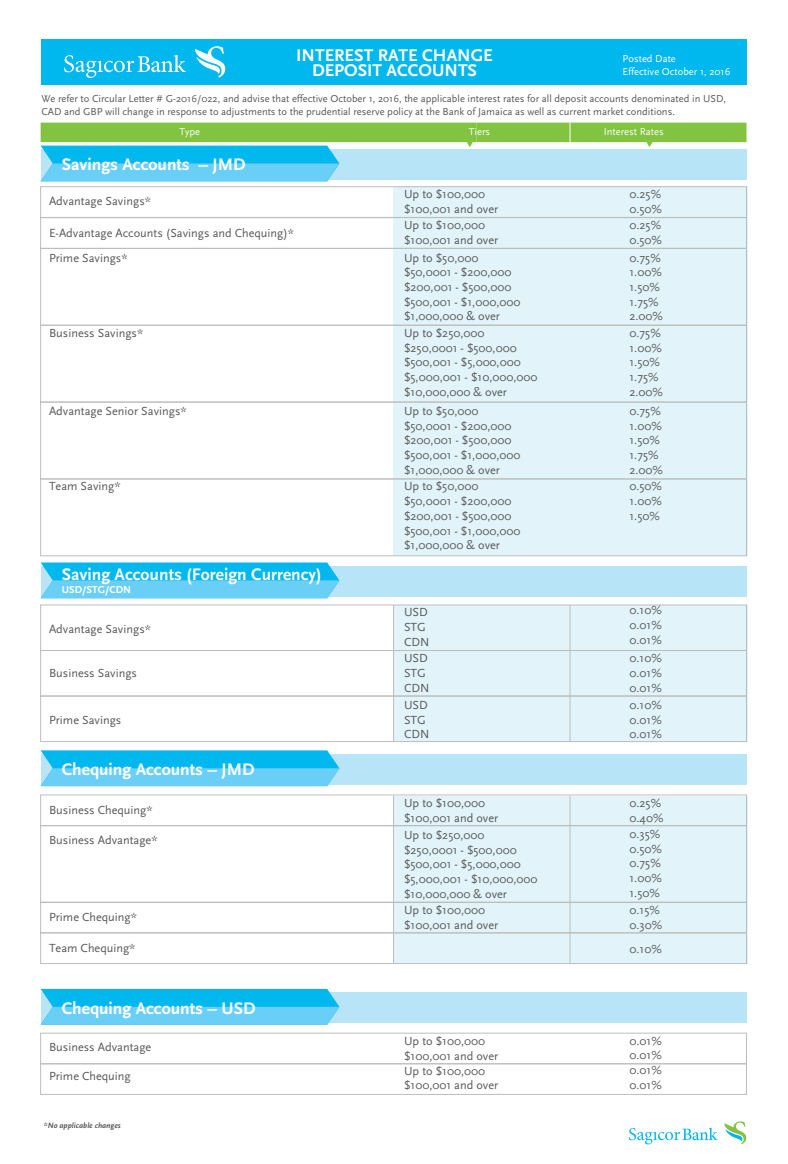
<style>
.page{position:relative;width:788px;height:1164px;background:#fff}
.page>*{position:absolute;margin:0;border:0;box-sizing:border-box;transform-origin:0 0}
.t1{font:700 17.76px/15.3px "Scala Sans";color:#fff;text-align:center}
.t2{font:700 17.5px "Scala Sans";color:#fff}
.t3{font:12.25px/14.7px "Scala Sans";color:#58595b}
.t4{font:10.5px/12.6px "Scala Sans";color:#58595b}
.t5{font:10.5px/12.6px "Scala Sans";color:#fff}
.t6{font:700 10.5px "Scala Sans";color:#fff}
.t7{font:italic 700 7.88px "Scala Sans";color:#58595b}
</style>
<div class="page">
<div style="left:392px;top:186px;width:355px;height:370px;background:#e2f4f9"></div>
<div style="left:392px;top:605px;width:355px;height:136px;background:#e2f4f9"></div>
<hr style="left:393px;top:605px;width:1px;height:136px;background:#bcbec0">
<hr style="left:569px;top:605px;width:1px;height:136px;background:#bcbec0">
<div style="left:392px;top:795px;width:355px;height:168px;background:#e2f4f9"></div>
<hr style="left:393px;top:795px;width:1px;height:168px;background:#bcbec0">
<hr style="left:569px;top:795px;width:1px;height:168px;background:#bcbec0">
<div style="left:41px;top:566px;width:705px;height:30px;background:#b7e4f7"></div>
<svg style="left:41px;top:562px;width:298px;height:36px;background:#3cc5f2"></svg>
<div style="left:41px;top:753px;width:705px;height:31px;background:#b7e4f7"></div>
<svg style="left:41px;top:750px;width:298px;height:36px;background:#3cc4f2"></svg>
<svg style="left:41px;top:123px;width:705px;height:58px;background:#8cd3ba"></svg>
<div style="left:41px;top:39px;width:705px;height:46px;background:#00b7ee"></div>
<svg style="left:724px;top:1121px;width:22px;height:23px"></svg>
<svg style="left:628px;top:1127px;width:89px;height:17px"></svg>
<svg style="left:195px;top:46px;width:30px;height:31px"></svg>
<svg style="left:64px;top:55px;width:122px;height:23px"></svg>
<div style="left:40px;top:186px;width:706px;height:32px;border:1px solid #bcbebd"></div>
<div style="left:40px;top:604px;width:706px;height:47px;border:1px solid #bcbebd"></div>
<div style="left:40px;top:650px;width:706px;height:46px;border:1px solid #bcbebd"></div>
<div style="left:40px;top:695px;width:706px;height:47px;border:1px solid #bcbebd"></div>
<div style="left:40px;top:217px;width:706px;height:32px;border:1px solid #bcbebd"></div>
<div style="left:40px;top:794px;width:706px;height:32px;border:1px solid #bcbebd"></div>
<div style="left:40px;top:1032px;width:706px;height:32px;border:1px solid #bcbebd"></div>
<div style="left:40px;top:1063px;width:706px;height:31px;border:1px solid #bcbebd"></div>
<div style="left:40px;top:932px;width:706px;height:32px;border:1px solid #bcbebd"></div>
<div style="left:40px;top:248px;width:706px;height:78px;border:1px solid #bcbebd"></div>
<div style="left:40px;top:325px;width:706px;height:77px;border:1px solid #bcbebd"></div>
<div style="left:40px;top:402px;width:706px;height:77px;border:1px solid #bcbebd"></div>
<div style="left:40px;top:478px;width:706px;height:78px;border:1px solid #bcbebd"></div>
<div style="left:40px;top:825px;width:706px;height:78px;border:1px solid #bcbebd"></div>
<div style="left:41px;top:992px;width:705px;height:31px;background:#b7e4f7"></div>
<svg style="left:41px;top:989px;width:298px;height:35px;background:#39c4f2"></svg>
<h1 class="t1" style="left:296px;top:48px;width:198px">INTEREST RATE CHANGE<br>DEPOSIT ACCOUNTS</h1>
<p class="t5" style="left:622px;top:53px;width:109px">Posted Date<br>Effective October 1, 2016</p>
<p class="t4" style="left:41px;top:93px;width:686px">We refer to Circular Letter # G-2016/022, and advise that effective October 1, 2016, the applicable interest rates for all deposit accounts denominated in USD,<br>CAD and GBP will change in response to adjustments to the prudential reserve policy at the Bank of Jamaica as well as current market conditions.</p>
<p class="t5" style="left:179px;top:126px;width:22px">Type</p>
<p class="t5" style="left:469px;top:126px;width:23px">Tiers</p>
<p class="t5" style="left:603px;top:126px;width:62px">Interest Rates</p>
<h2 class="t2" style="left:62px;top:154px;width:185px">Savings Accounts – JMD</h2>
<p class="t3" style="left:49px;top:194px;width:103px">Advantage Savings*</p>
<p class="t3" style="left:404px;top:187px;width:96px">Up to $100,000 $100,001 and over</p>
<p class="t3" style="left:629px;top:187px;width:34px">0.25%<br>0.50%</p>
<p class="t3" style="left:49px;top:221px;width:246px;line-height:24.4px">E-Advantage Accounts (Savings and Chequing)*<br>Prime Savings*</p>
<p class="t3" style="left:404px;top:218px;width:96px">Up to $100,000 $100,001 and over</p>
<p class="t3" style="left:629px;top:218px;width:34px">0.25%<br>0.50%</p>
<p class="t3" style="left:404px;top:250px;width:118px">Up to $50,000 $50,0001 - $200,000 $200,001 - $500,000 $500,001 - $1,000,000 $1,000,000 &amp; over</p>
<p class="t3" style="left:629px;top:250px;width:35px">0.75%<br>1.00%<br>1.50%<br>1.75%<br>2.00%</p>
<p class="t3" style="left:49px;top:326px;width:96px">Business Savings*</p>
<p class="t3" style="left:404px;top:326px;width:135px">Up to $250,000 $250,0001 - $500,000 $500,001 - $5,000,000 $5,000,001 - $10,000,000 $10,000,000 &amp; over</p>
<p class="t3" style="left:629px;top:326px;width:35px">0.75%<br>1.00%<br>1.50%<br>1.75%<br>2.00%</p>
<p class="t3" style="left:49px;top:404px;width:139px">Advantage Senior Savings*</p>
<p class="t3" style="left:404px;top:404px;width:118px">Up to $50,000 $50,0001 - $200,000 $200,001 - $500,000 $500,001 - $1,000,000 $1,000,000 &amp; over</p>
<p class="t3" style="left:629px;top:404px;width:35px">0.75%<br>1.00%<br>1.50%<br>1.75%<br>2.00%</p>
<p class="t3" style="left:49px;top:479px;width:73px">Team Saving*</p>
<p class="t3" style="left:404px;top:479px;width:118px">Up to $50,000 $50,0001 - $200,000 $200,001 - $500,000 $500,001 - $1,000,000 $1,000,000 &amp; over</p>
<p class="t3" style="left:629px;top:479px;width:34px;text-align:justify">0.50% 1.00% 1.50%</p>
<h2 class="t2" style="left:62px;top:565px;width:261px">Saving Accounts (Foreign Currency)</h2>
<p class="t6" style="left:62px;top:584px;width:71px">USD/STG/CDN</p>
<p class="t3" style="left:49px;top:621px;width:103px">Advantage Savings*</p>
<p class="t3" style="left:49px;top:666px;width:90px">Business Savings</p>
<p class="t3" style="left:49px;top:712px;width:74px">Prime Savings</p>
<h2 class="t2" style="left:62px;top:760px;width:194px">Chequing Accounts – JMD</h2>
<p class="t3" style="left:49px;top:802px;width:105px">Business Chequing*</p>
<p class="t3" style="left:49px;top:832px;width:110px">Business Advantage*</p>
<p class="t3" style="left:49px;top:910px;width:89px">Prime Chequing*</p>
<p class="t3" style="left:49px;top:941px;width:88px">Team Chequing*</p>
<h2 class="t2" style="left:62px;top:998px;width:195px">Chequing Accounts – USD</h2>
<p class="t3" style="left:49px;top:1040px;width:104px">Business Advantage</p>
<p class="t3" style="left:404px;top:605px;width:27px">USD<br>STG<br>CDN</p>
<p class="t3" style="left:404px;top:651px;width:27px">USD<br>STG<br>CDN</p>
<p class="t3" style="left:404px;top:698px;width:27px">USD<br>STG<br>CDN</p>
<p class="t3" style="left:404px;top:795px;width:96px">Up to $100,000 $100,001 and over</p>
<p class="t3" style="left:404px;top:828px;width:135px">Up to $250,000 $250,0001 - $500,000 $500,001 - $5,000,000 $5,000,001 - $10,000,000 $10,000,000 &amp; over</p>
<p class="t3" style="left:404px;top:903px;width:96px">Up to $100,000 $100,001 and over</p>
<p class="t3" style="left:404px;top:1034px;width:96px">Up to $100,000 $100,001 and over</p>
<p class="t3" style="left:629px;top:603px;width:34px;text-align:justify">0.10% 0.01% 0.01%</p>
<p class="t3" style="left:629px;top:651px;width:34px;text-align:justify">0.10% 0.01% 0.01%</p>
<p class="t3" style="left:629px;top:698px;width:34px;text-align:justify">0.10% 0.01% 0.01%</p>
<p class="t3" style="left:629px;top:795px;width:35px">0.25%<br>0.40%</p>
<p class="t3" style="left:629px;top:827px;width:34px">0.35%<br>0.50%<br>0.75%<br>1.00%<br>1.50%</p>
<p class="t3" style="left:629px;top:903px;width:34px">0.15%<br>0.30%</p>
<p class="t3" style="left:629px;top:941px;width:34px">0.10%</p>
<p class="t3" style="left:629px;top:1033px;width:34px">0.01%<br>0.01%</p>
<p class="t3" style="left:49px;top:1069px;width:83px">Prime Chequing</p>
<p class="t3" style="left:404px;top:1063px;width:96px">Up to $100,000 $100,001 and over</p>
<p class="t3" style="left:629px;top:1063px;width:34px">0.01%<br>0.01%</p>
<p class="t7" style="left:44px;top:1121px;width:78px">*No applicable changes</p>
</div>
